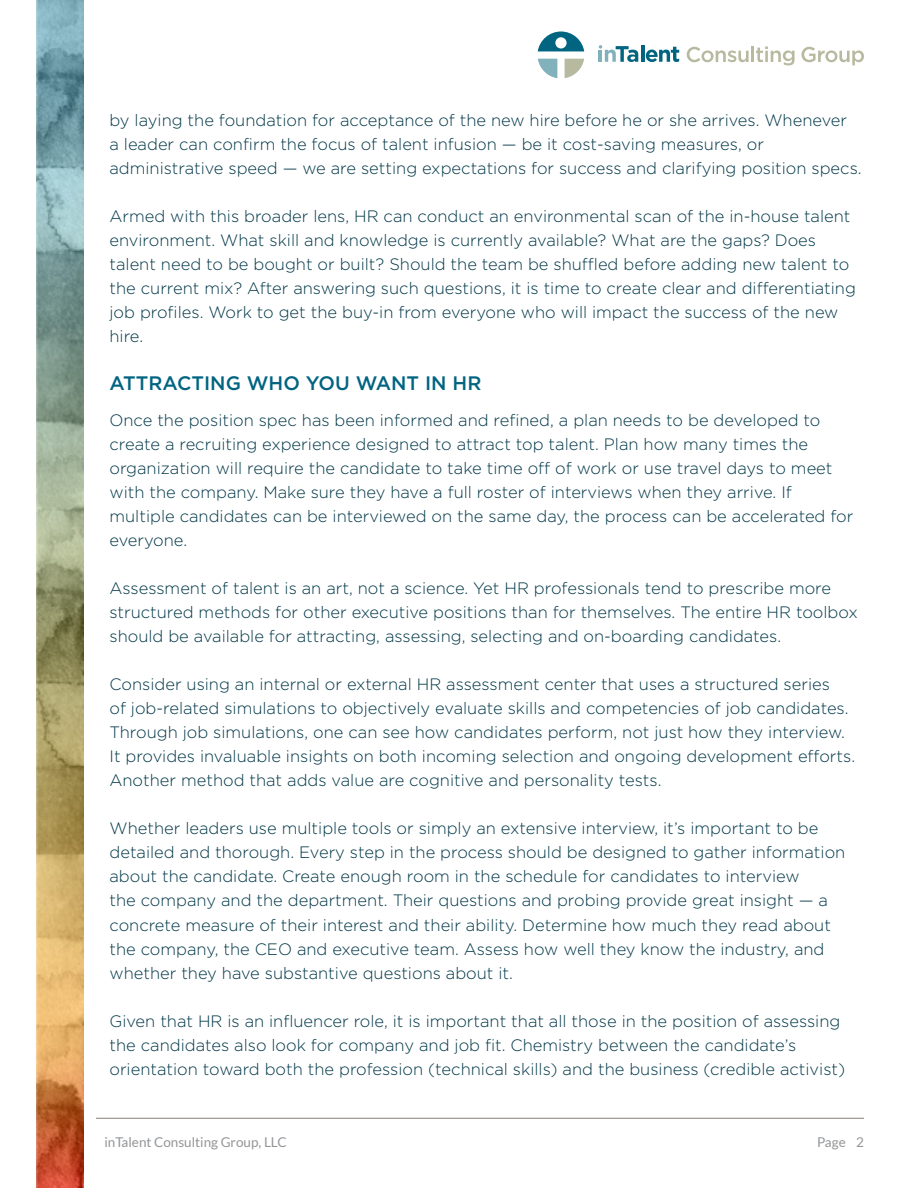
<style>
.page{position:relative;width:918px;height:1188px;background:#fff}
.page>*{position:absolute;margin:0;border:0;box-sizing:border-box;transform-origin:0 0}
.t1{font:500 19.5px "Gotham HTF";color:#006480}
.t2{font:300 16.5px/24px "Gotham HTF";color:#003747}
.t3{font:13.5px "Lato";color:#939598}
</style>
<div class="page">
<img style="left:36px;top:0;width:48px;height:1188px">
<svg style="left:687px;top:47px;width:62px;height:15px"></svg>
<hr style="left:751px;top:46px;width:3px;height:16px;background:#b8ba9f">
<svg style="left:756px;top:47px;width:39px;height:18px"></svg>
<svg style="left:801px;top:47px;width:63px;height:18px"></svg>
<svg style="left:538px;top:32px;width:46px;height:19px"></svg>
<hr style="left:641px;top:45px;width:3px;height:17px;background:#016480">
<svg style="left:646px;top:47px;width:33px;height:15px"></svg>
<svg style="left:565px;top:59px;width:19px;height:19px"></svg>
<svg style="left:599px;top:45px;width:39px;height:17px"></svg>
<svg style="left:538px;top:59px;width:19px;height:19px"></svg>
<hr style="left:96px;top:1118px;width:768px;height:1px;background:#88817e">
<p class="t2" style="left:110px;top:108px;width:754px">by laying the foundation for acceptance of the new hire before he or she arrives. Whenever<br>a leader can confirm the focus of talent infusion — be it cost-saving measures, or administrative speed — we are setting expectations for success and clarifying position specs.</p>
<p class="t2" style="left:110px;top:204px;width:748px">Armed with this broader lens, HR can conduct an environmental scan of the in-house talent environment. What skill and knowledge is currently available? What are the gaps? Does talent need to be bought or built? Should the team be shuffled before adding new talent to the current mix? After answering such questions, it is time to create clear and differentiating job profiles. Work to get the buy-in from everyone who will impact the success of the new hire.</p>
<p class="t1" style="left:110px;top:372px;width:373px">ATTRACTING WHO YOU WANT IN HR</p>
<p class="t2" style="left:110px;top:408px;width:745px">Once the position spec has been informed and refined, a plan needs to be developed to create a recruiting experience designed to attract top talent. Plan how many times the organization will require the candidate to take time off of work or use travel days to meet with the company. Make sure they have a full roster of interviews when they arrive. If multiple candidates can be interviewed on the same day, the process can be accelerated for everyone.</p>
<p class="t2" style="left:110px;top:576px;width:750px">Assessment of talent is an art, not a science. Yet HR professionals tend to prescribe more structured methods for other executive positions than for themselves. The entire HR toolbox should be available for attracting, assessing, selecting and on-boarding candidates.</p>
<p class="t2" style="left:110px;top:672px;width:747px">Consider using an internal or external HR assessment center that uses a structured series<br>of job-related simulations to objectively evaluate skills and competencies of job candidates.<br>Through job simulations, one can see how candidates perform, not just how they interview.<br>It provides invaluable insights on both incoming selection and ongoing development efforts.<br>Another method that adds value are cognitive and personality tests.</p>
<p class="t2" style="left:110px;top:816px;width:737px">Whether leaders use multiple tools or simply an extensive interview, it’s important to be detailed and thorough. Every step in the process should be designed to gather information about the candidate. Create enough room in the schedule for candidates to interview<br>the company and the department. Their questions and probing provide great insight — a concrete measure of their interest and their ability. Determine how much they read about the company, the CEO and executive team. Assess how well they know the industry, and whether they have substantive questions about it.</p>
<p class="t2" style="left:110px;top:1008px;width:737px">Given that HR is an influencer role, it is important that all those in the position of assessing the candidates also look for company and job fit. Chemistry between the candidate’s orientation toward both the profession (technical skills) and the business (credible activist)</p>
<p class="t3" style="left:104px;top:1135px;width:184px">inTalent Consulting Group, LLC</p>
<p class="t3" style="left:817px;top:1135px;width:48px">Page 2</p>
</div>
